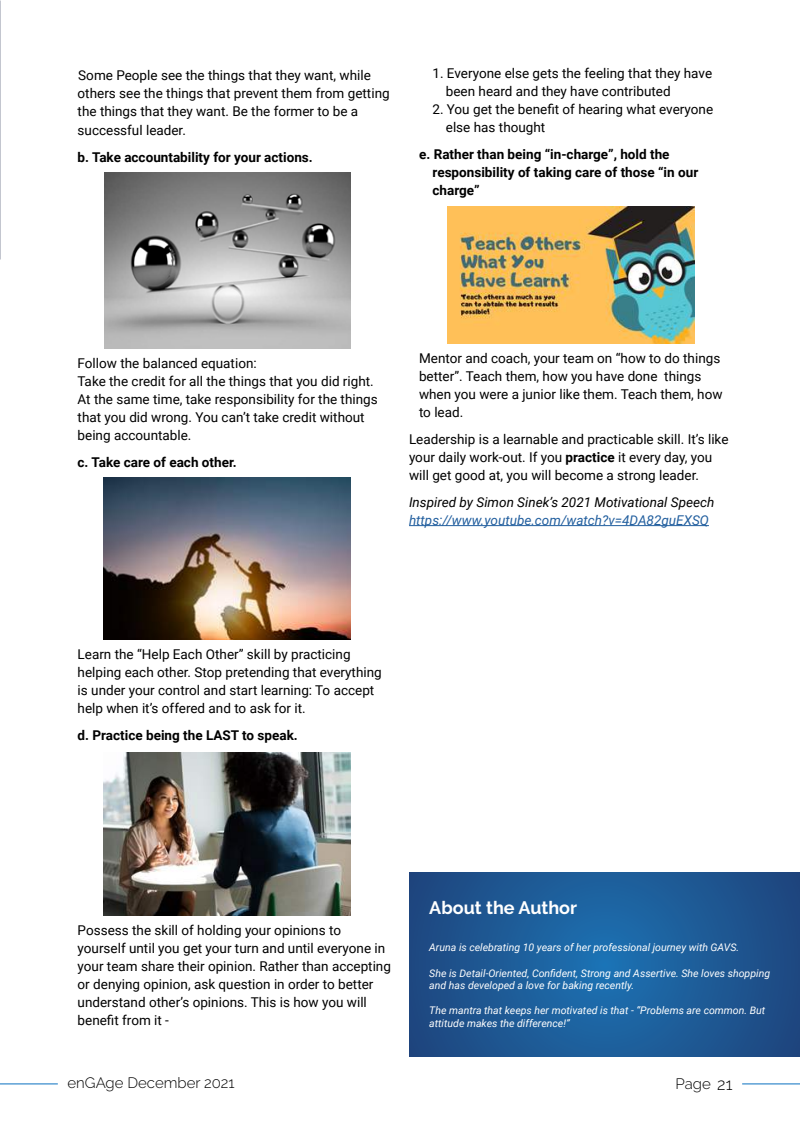
<style>
.page{position:relative;width:800px;height:1124px;background:#fff}
.page>*{position:absolute;margin:0;border:0;box-sizing:border-box;transform-origin:0 0}
.t1{font:700 18px "Raleway";color:#fff}
.t2{font:300 15px "Raleway";color:#000}
.t3{font:13.5px/18px "Roboto";color:#000}
.t4{font:700 13.5px/18px "Roboto";color:#000}
.t5{font:italic 13.5px "Roboto";color:#000}
.t6{font:italic 13.5px "Roboto";color:#215e9e}
.t7{font:italic 10.5px/12.6px "Roboto";color:#fff}
.s1{font-weight:700}
.s2{font-size:16.5px}
</style>
<div class="page">
<img style="left:104px;top:173px;width:246px;height:176px">
<img style="left:104px;top:478px;width:246px;height:161px">
<img style="left:104px;top:752px;width:246px;height:163px">
<img style="left:447px;top:206px;width:246px;height:137px">
<hr style="left:409px;top:525px;width:299px;height:1px;background:#215e9e">
<svg style="left:409px;top:872px;width:390px;height:184px;background:#1d5994"></svg>
<hr style="left:0;top:1082px;width:58px;height:2px;background:#5ca0d5">
<hr style="left:741px;top:1082px;width:58px;height:2px;background:#5ca0d5">
<p class="t3" style="left:78px;top:66px;width:313px">Some People see the things that they want, while others see the things that prevent them from getting the things that they want. Be the former to be a successful leader.</p>
<p class="t4" style="left:78px;top:147px;width:236px">b. Take accountability for your actions.</p>
<p class="t3" style="left:445px;top:64px;width:268px;text-indent:-13px">1. Everyone else gets the feeling that they have been heard and they have contributed</p>
<p class="t3" style="left:445px;top:100px;width:269px;text-indent:-13px">2. You get the benefit of hearing what everyone else has thought</p>
<p class="t4" style="left:432px;top:145px;width:267px;text-indent:-13px">e. Rather than being “in-charge”, hold the responsibility of taking care of those “in our charge”</p>
<p class="t3" style="left:77px;top:353px;width:302px">Follow the balanced equation:<br>Take the credit for all the things that you did right.<br>At the same time, take responsibility for the things that you did wrong. You can’t take credit without being accountable.</p>
<p class="t4" style="left:78px;top:452px;width:160px">c. Take care of each other.</p>
<p class="t3" style="left:419px;top:348px;width:305px">Mentor and coach, your team on “how to do things better”. Teach them, how you have done things when you were a junior like them. Teach them, how to lead.</p>
<p class="t3" style="left:409px;top:429px;width:321px">Leadership is a learnable and practicable skill. It’s like your daily work-out. If you <span class="s1">practice</span> it every day, you will get good at, you will become a strong leader.</p>
<p class="t5" style="left:409px;top:492px;width:307px">Inspired by Simon Sinek’s 2021 Motivational Speech</p>
<p class="t6" style="left:409px;top:510px;width:301px">https://www.youtube.com/watch?v=4DA82guEXSQ</p>
<p class="t3" style="left:78px;top:644px;width:305px">Learn the “Help Each Other” skill by practicing helping each other. Stop pretending that everything is under your control and start learning: To accept help when it’s offered and to ask for it.</p>
<p class="t4" style="left:78px;top:725px;width:222px">d. Practice being the LAST to speak.</p>
<p class="t3" style="left:78px;top:920px;width:315px">Possess the skill of holding your opinions to yourself until you get your turn and until everyone in your team share their opinion. Rather than accepting or denying opinion, ask question in order to better understand other’s opinions. This is how you will benefit from it -</p>
<h1 class="t1" style="left:429px;top:896px;width:149px">About the Author</h1>
<p class="t7" style="left:429px;top:940px;width:311px">Aruna is celebrating 10 years of her professional journey with GAVS.</p>
<p class="t7" style="left:429px;top:965px;width:342px">She is Detail-Oriented, Confident, Strong and Assertive. She loves shopping and has developed a love for baking recently.</p>
<p class="t7" style="left:429px;top:1003px;width:337px">The mantra that keeps her motivated is that - “Problems are common. But attitude makes the difference!”</p>
<p class="t2" style="left:68px;top:1074px;width:168px">enGAge December 2021</p>
<p class="t2" style="left:675px;top:1074px;width:58px">Page <span class="s2">21</span></p>
</div>
